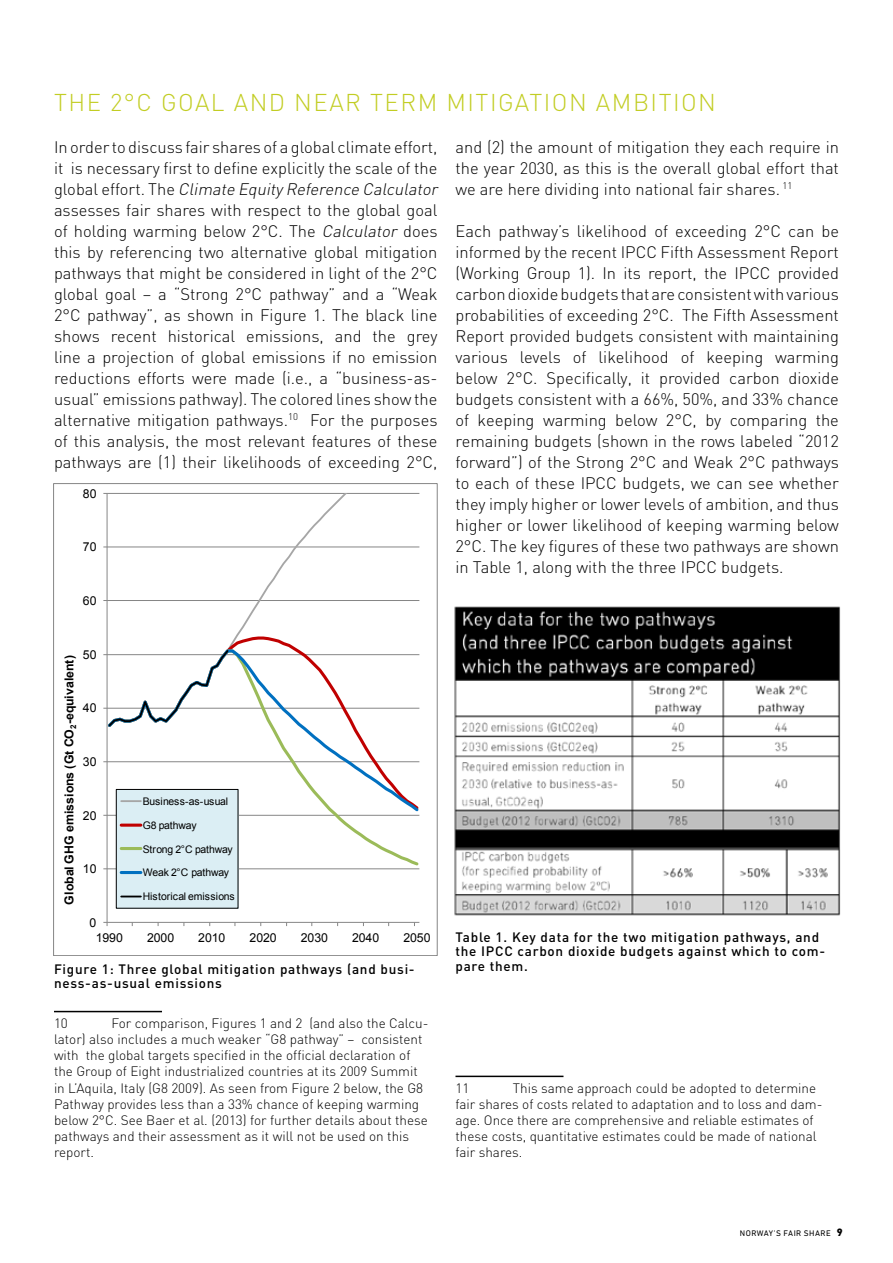
<style>
.page{position:relative;width:893px;height:1263px;background:#fff}
.page>*{position:absolute;margin:0;border:0;box-sizing:border-box;transform-origin:0 0}
.t1{font:300 24px "DIN";letter-spacing:.06em;color:#c2cd23}
.t2{font:300 16.5px/21px "DIN";color:#000;text-align:justify}
.t3{font:300 13.5px/16.2px "DIN";color:#000}
.t4{font:500 13.5px/14.1px "DIN";letter-spacing:.055em;color:#000}
.t5{font:12.3px "Arial";letter-spacing:-.005em;color:#000}
.t6{font:700 12.3px "Arial";letter-spacing:-.005em;color:#000}
.t7{font:10.5px "Arial";letter-spacing:-.025em;color:#000}
.t8{font:10.5px "Arial";letter-spacing:.015em;color:#000}
.t9{font:8.25px "DIN Next LT Pro";letter-spacing:.055em;color:#000}
.s1{font-style:italic}
.s2{font-family:"DIN";font-weight:900;font-size:10.5px}
</style>
<div class="page">
<hr style="left:54px;top:1011px;width:108px;height:1px;background:#000">
<hr style="left:455px;top:1075px;width:108px;height:2px;background:#000">
<hr style="left:107px;top:868px;width:312px;height:1px;background:#868686">
<hr style="left:107px;top:493px;width:1px;height:429px;background:#868686">
<hr style="left:107px;top:922px;width:312px;height:1px;background:#868686">
<svg style="left:107px;top:493px;width:312px;height:142px"></svg>
<svg style="left:107px;top:635px;width:189px;height:13px"></svg>
<svg style="left:107px;top:814px;width:313px;height:54px"></svg>
<svg style="left:107px;top:648px;width:313px;height:166px"></svg>
<svg style="left:103px;top:648px;width:127px;height:80px"></svg>
<div style="left:116px;top:789px;width:123px;height:120px;background:#dbeef4"></div>
<div style="left:116px;top:789px;width:122px;height:119px;border:1px solid #000"></div>
<hr style="left:121px;top:800px;width:20px;height:2px;background:#a6a6a6">
<svg style="left:121px;top:823px;width:20px;height:4px"></svg>
<hr style="left:121px;top:847px;width:20px;height:3px;background:#9bbb59">
<hr style="left:121px;top:871px;width:20px;height:3px;background:#0070c0">
<hr style="left:121px;top:895px;width:20px;height:2px;background:#000">
<img style="left:454px;top:606px;width:387px;height:310px">
<h1 class="t1" style="left:54px;top:86px;width:348px">the 2°C Goal and Near term</h1>
<h1 class="t1" style="left:446px;top:86px;width:271px">m itigation am bition</h1>
<p class="t2" style="left:54px;top:136px;width:389px;text-align:left">I n order to discuss fair shares of a global climate effort, it is necessary first to define explicitly the scale of the g lo b a l e ffo rt . T h e <span class="s1">Climate Equity Reference Calculator </span>assesses fair shares with respect to the global goal of holding warming below 2°C . The <span class="s1">Calculator</span> does this by referencing two alternative global mitigation pathways that might be considered in light of the 2°C global goal – a “Strong 2°C pathway” and a “Weak 2°C pathway”, as shown in Figure 1. The black line shows recent historical emissions, and the grey line a projection of global emissions if no emission reductions efforts were made (i.e., a “business-as&shy;usual” emissions pathway). The colored lines show the alternative mitigation pathways.<sup>10</sup> For the purposes of this analysis, the most relevant features of these pathways are (1) their likelihoods of exceeding 2°C ,</p>
<p class="t2" style="left:455px;top:136px;width:385px">and (2) the amount of mitigation they each require in the year 2030, as this is the overall global effort that we are here dividing into national fair shares. <sup>11</sup></p>
<p class="t2" style="left:455px;top:220px;width:385px">Each pathway’s likelihood of exceeding 2°C can be informed by the recent I PCC Fifth Assessment Report (Working Group 1). I n its report, the I PCC provided carbon dioxide budgets that are consistent with various probabilities of exceeding 2°C . The Fifth Assessment Report provided budgets consistent with maintaining various levels of likelihood of keeping warming below 2°C . Specifically, it provided carbon dioxide budgets consistent with a 66%, 50%, and 33% chance of keeping warming below 2°C, by comparing the remaining budgets (shown in the rows labeled “2012 forward”) of the Strong 2°C and Weak 2°C pathways to each of these I PCC budgets, we can see whether they imply higher or lower levels of ambition, and thus higher or lower likelihood of keeping warming below 2°C . The key figures of these two pathways are shown in Table 1, along with the three I PCC budgets.</p>
<p class="t5" style="left:83px;top:485px;width:15px">80</p>
<p class="t5" style="left:83px;top:539px;width:15px">70</p>
<p class="t5" style="left:83px;top:593px;width:15px">60</p>
<p class="t5" style="left:83px;top:646px;width:15px">50</p>
<p class="t6" style="left:61px;top:905px;width:251px;rotate:-90deg">Global GHG emissions (Gt CO<sub>2</sub>-equivalent)</p>
<p class="t5" style="left:83px;top:700px;width:15px">40</p>
<p class="t5" style="left:83px;top:753px;width:15px">30</p>
<p class="t5" style="left:83px;top:807px;width:15px">20</p>
<p class="t5" style="left:83px;top:861px;width:15px">10</p>
<p class="t5" style="left:89px;top:914px;width:8px">0</p>
<p class="t7" style="left:143px;top:794px;width:87px">Business-as-usual</p>
<p class="t7" style="left:143px;top:818px;width:55px">G8 pathway</p>
<p class="t7" style="left:143px;top:842px;width:92px">Strong 2°C pathway</p>
<p class="t7" style="left:143px;top:866px;width:88px">Weak 2°C pathway</p>
<p class="t8" style="left:143px;top:890px;width:93px">Historical emissions</p>
<p class="t5" style="left:96px;top:929px;width:29px">1990</p>
<p class="t5" style="left:147px;top:929px;width:29px">2000</p>
<p class="t5" style="left:198px;top:929px;width:29px">2010</p>
<p class="t5" style="left:250px;top:929px;width:29px">2020</p>
<p class="t5" style="left:301px;top:929px;width:29px">2030</p>
<p class="t5" style="left:352px;top:929px;width:29px">2040</p>
<p class="t5" style="left:403px;top:929px;width:29px">2050</p>
<p class="t4" style="left:54px;top:962px;width:362px">Figure 1: Three global mitigation pathways (and busi&shy;ness-as-usual emissions</p>
<p class="t3" style="left:54px;top:1014px;width:376px;text-indent:57px">For comparison, Figures 1 and 2 (and also the Calcu&shy;lator) also includes a much weaker “G8 pathway” – consistent with the global targets specified in the official declaration of the Group of Eight industrialized countries at its 2009 Summit in L’Aquila, Italy (G8 2009). As seen from Figure 2 below, the G8<br>Pathway provides less than a 33% chance of keeping warming below 2°C . See Baer et al. (2013) for further details about these pathways and their assessment as it will not be used on this report.</p>
<p class="t3" style="left:54px;top:1014px;width:15px">10</p>
<p class="t4" style="left:455px;top:930px;width:371px">Table 1. Key data for the two mitigation pathways, and the I PCC carbon dioxide budgets against which to com&shy;pare them.</p>
<p class="t3" style="left:455px;top:1079px;width:369px;text-indent:57px">This same approach could be adopted to determine fair shares of costs related to adaptation and to loss and dam&shy;age. Once there are comprehensive and reliable estimates of these costs, quantitative estimates could be made of national fair shares.</p>
<p class="t3" style="left:455px;top:1079px;width:15px">11</p>
<p class="t9" style="left:740px;top:1229px;width:104px">NORWAY’S FAIR SHARE <span class="s2">9</span></p>
</div>
